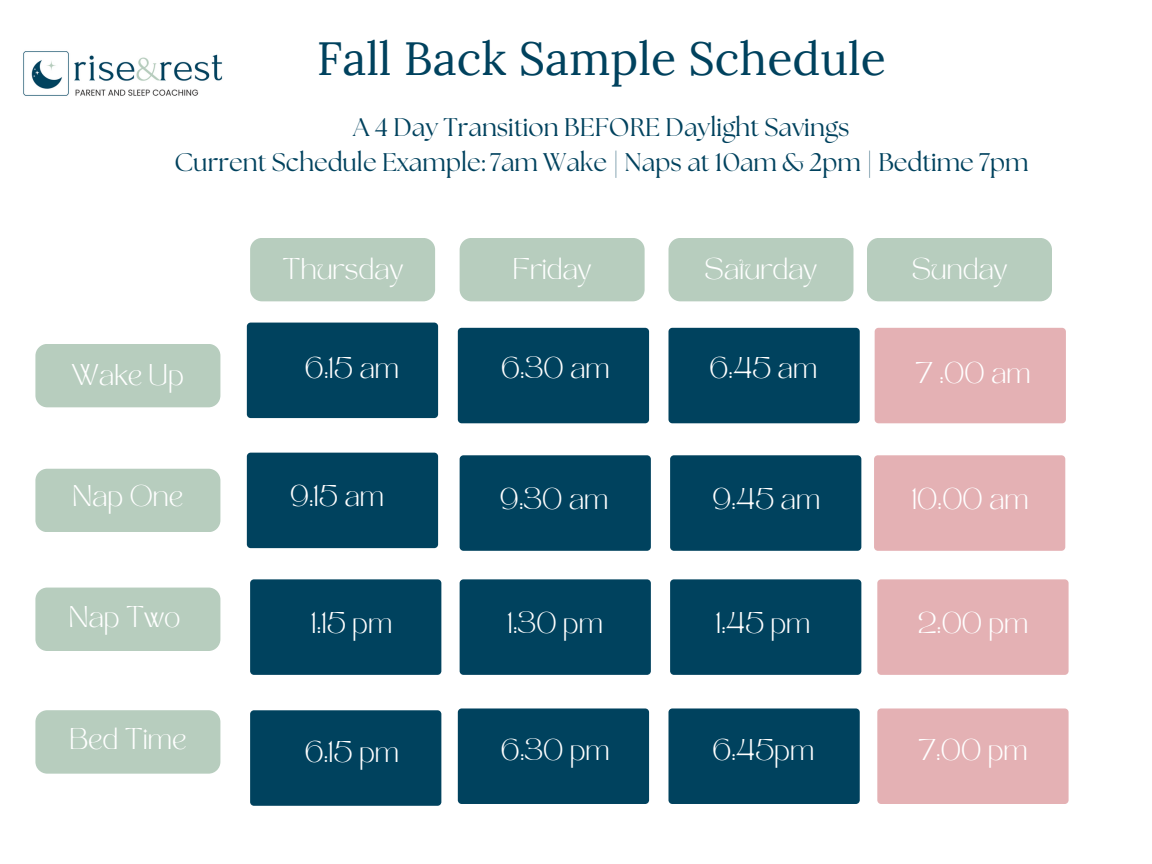
<style>
.page{position:relative;width:1152px;height:864px;background:#fff}
.page>*{position:absolute;margin:0;border:0;box-sizing:border-box;transform-origin:0 0}
.t1{font:46.5px "Lora";color:#00425e}
.t2{font:25.5px "The Seasons";color:#00425e}
.t3{font:21px "TAN MON CHERI Regular";color:#fff}
</style>
<div class="page">
<div style="left:250px;top:238px;width:185px;height:63px;background:#b7cdbe;border-radius:12px"></div>
<div style="left:460px;top:238px;width:185px;height:63px;background:#b7cdbe;border-radius:12px"></div>
<div style="left:669px;top:238px;width:185px;height:63px;background:#b7cdbe;border-radius:12px"></div>
<div style="left:867px;top:238px;width:185px;height:63px;background:#b7cdbe;border-radius:12px"></div>
<svg style="left:682px;top:469px;width:185px;height:63px"></svg>
<div style="left:35px;top:344px;width:185px;height:63px;background:#b7cdbe;border-radius:12px"></div>
<div style="left:35px;top:469px;width:185px;height:63px;background:#b7cdbe;border-radius:12px"></div>
<div style="left:35px;top:588px;width:185px;height:63px;background:#b7cdbe;border-radius:12px"></div>
<div style="left:35px;top:710px;width:185px;height:64px;background:#b7cdbe;border-radius:12px"></div>
<div style="left:247px;top:323px;width:191px;height:95px;background:#00425e;border-radius:4px"></div>
<div style="left:458px;top:328px;width:191px;height:95px;background:#00425e;border-radius:4px"></div>
<div style="left:669px;top:328px;width:191px;height:95px;background:#00425e;border-radius:4px"></div>
<div style="left:875px;top:328px;width:191px;height:95px;background:#e4b1b4;border-radius:4px"></div>
<div style="left:247px;top:453px;width:191px;height:95px;background:#00425e;border-radius:4px"></div>
<div style="left:250px;top:579px;width:191px;height:96px;background:#00425e;border-radius:4px"></div>
<div style="left:250px;top:710px;width:191px;height:96px;background:#00425e;border-radius:4px"></div>
<div style="left:460px;top:455px;width:191px;height:96px;background:#00425e;border-radius:4px"></div>
<div style="left:670px;top:455px;width:191px;height:96px;background:#00425e;border-radius:4px"></div>
<div style="left:874px;top:455px;width:191px;height:96px;background:#e4b1b4;border-radius:4px"></div>
<div style="left:460px;top:579px;width:191px;height:96px;background:#00425e;border-radius:4px"></div>
<div style="left:670px;top:579px;width:191px;height:96px;background:#00425e;border-radius:4px"></div>
<div style="left:877px;top:579px;width:192px;height:96px;background:#e4b1b4;border-radius:4px"></div>
<div style="left:458px;top:708px;width:191px;height:96px;background:#00425e;border-radius:4px"></div>
<div style="left:669px;top:708px;width:191px;height:96px;background:#00425e;border-radius:4px"></div>
<div style="left:877px;top:708px;width:192px;height:96px;background:#e4b1b4;border-radius:4px"></div>
<img style="left:23px;top:51px;width:200px;height:45px">
<p class="t1" style="left:317px;top:29px;width:571px">Fall Back Sample Schedule</p>
<p class="t2" style="left:353px;top:115px;width:498px">A 4 Day Transition BEFORE Daylight Savings</p>
<p class="t2" style="left:174px;top:150px;width:856px">Current Schedule Example: 7am Wake | Naps at 10am &amp; 2pm | Bedtime 7pm</p>
<p class="t3" style="left:72px;top:364px;width:113px">Wake Up</p>
<p class="t3" style="left:73px;top:485px;width:112px">Nap One</p>
<p class="t3" style="left:69px;top:606px;width:113px">Nap Two</p>
<p class="t3" style="left:69px;top:728px;width:119px">Bed Time</p>
<p class="t3" style="left:282px;top:257px;width:123px">Thursday</p>
<p class="t3" style="left:513px;top:257px;width:80px">Friday</p>
<p class="t3" style="left:705px;top:257px;width:114px">Saturday</p>
<p class="t3" style="left:912px;top:257px;width:97px">Sunday</p>
<p class="t3" style="left:305px;top:357px;width:96px">6:15 am</p>
<p class="t3" style="left:501px;top:357px;width:110px">6:30 am</p>
<p class="t3" style="left:709px;top:357px;width:109px">6:45 am</p>
<p class="t3" style="left:916px;top:361px;width:117px">7 :00 am</p>
<p class="t3" style="left:290px;top:485px;width:96px">9:15 am</p>
<p class="t3" style="left:500px;top:487px;width:110px">9:30 am</p>
<p class="t3" style="left:712px;top:487px;width:109px">9:45 am</p>
<p class="t3" style="left:912px;top:487px;width:118px">10:00 am</p>
<p class="t3" style="left:312px;top:611px;width:82px">1:15 pm</p>
<p class="t3" style="left:508px;top:611px;width:97px">1:30 pm</p>
<p class="t3" style="left:716px;top:611px;width:96px">1:45 pm</p>
<p class="t3" style="left:918px;top:611px;width:112px">2:00 pm</p>
<p class="t3" style="left:305px;top:741px;width:96px">6:15 pm</p>
<p class="t3" style="left:501px;top:739px;width:110px">6:30 pm</p>
<p class="t3" style="left:712px;top:739px;width:103px">6:45pm</p>
<p class="t3" style="left:919px;top:738px;width:111px">7:00 pm</p>
</div>
